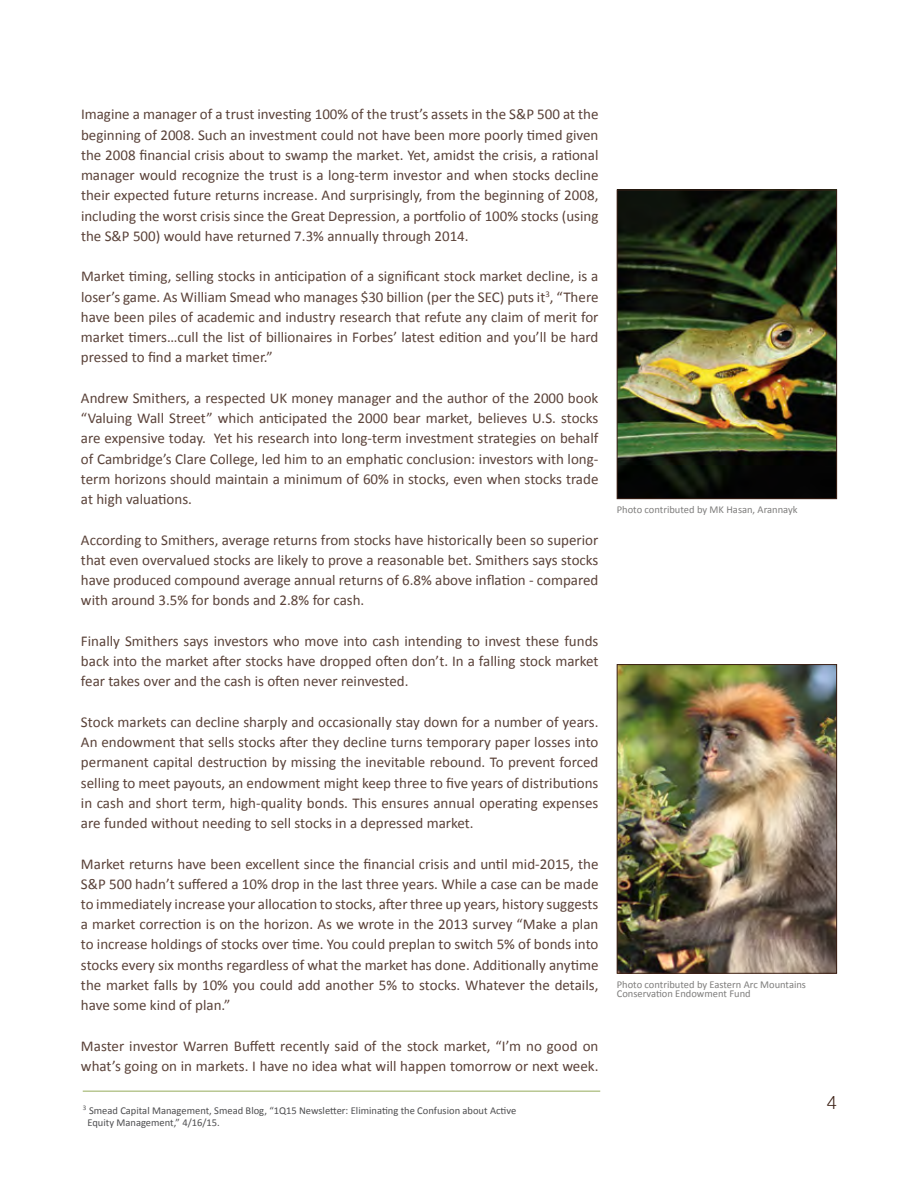
<style>
.page{position:relative;width:918px;height:1188px;background:#fff}
.page>*{position:absolute;margin:0;border:0;box-sizing:border-box;transform-origin:0 0}
.t1{font:300 18.45px "Helvetica Neue";color:#3d2116}
.t2{font:15px/20.2px "Calibri";color:#5a4239;text-align:justify}
.t3{font:10.5px/12px "Calibri";color:#4d4d4f}
.t4{font:10.5px/9px "Calibri";color:#7e7d7c}
</style>
<div class="page">
<img style="left:619px;top:666px;width:216px;height:306px">
<div style="left:617px;top:664px;width:220px;height:310px;border:1px solid #3d2116"></div>
<img style="left:619px;top:192px;width:216px;height:305px">
<div style="left:617px;top:190px;width:220px;height:309px;border:1px solid #3d2116"></div>
<hr style="left:83px;top:1091px;width:517px;height:1px;background:#96ab5c">
<p class="t2" style="left:81px;top:104px;width:519px">Imagine a manager of a trust investing 100% of the trust’s assets in the S&amp;P 500 at the beginning of 2008. Such an investment could not have been more poorly timed given the 2008 financial crisis about to swamp the market. Yet, amidst the crisis, a rational manager would recognize the trust is a long-term investor and when stocks decline their expected future returns increase. And surprisingly, from the beginning of 2008, including the worst crisis since the Great Depression, a portfolio of 100% stocks (using the S&amp;P 500) would have returned 7.3% annually through 2014.</p>
<p class="t2" style="left:81px;top:266px;width:519px">Market timing, selling stocks in anticipation of a significant stock market decline, is a loser’s game. As William Smead who manages $30 billion (per the SEC) puts it<sup>3</sup>, “There have been piles of academic and industry research that refute any claim of merit for market timers…cull the list of billionaires in Forbes’ latest edition and you’ll be hard pressed to find a market timer.”</p>
<p class="t2" style="left:81px;top:388px;width:519px">Andrew Smithers, a respected UK money manager and the author of the 2000 book “Valuing Wall Street” which anticipated the 2000 bear market, believes U.S. stocks are expensive today. Yet his research into long-term investment strategies on behalf of Cambridge’s Clare College, led him to an emphatic conclusion: investors with long&shy;term horizons should maintain a minimum of 60% in stocks, even when stocks trade at high valuations.</p>
<p class="t2" style="left:81px;top:529px;width:519px">According to Smithers, average returns from stocks have historically been so superior that even overvalued stocks are likely to prove a reasonable bet. Smithers says stocks have produced compound average annual returns of 6.8% above inflation - compared with around 3.5% for bonds and 2.8% for cash.</p>
<p class="t2" style="left:81px;top:631px;width:519px">Finally Smithers says investors who move into cash intending to invest these funds back into the market after stocks have dropped often don’t. In a falling stock market fear takes over and the cash is often never reinvested.</p>
<p class="t2" style="left:81px;top:712px;width:519px">Stock markets can decline sharply and occasionally stay down for a number of years.<br>An endowment that sells stocks after they decline turns temporary paper losses into permanent capital destruction by missing the inevitable rebound. To prevent forced selling to meet payouts, an endowment might keep three to five years of distributions in cash and short term, high-quality bonds. This ensures annual operating expenses are funded without needing to sell stocks in a depressed market.</p>
<p class="t2" style="left:81px;top:853px;width:519px">Market returns have been excellent since the financial crisis and until mid-2015, the S&amp;P 500 hadn’t suffered a 10% drop in the last three years. While a case can be made to immediately increase your allocation to stocks, after three up years, history suggests a market correction is on the horizon. As we wrote in the 2013 survey “Make a plan to increase holdings of stocks over time. You could preplan to switch 5% of bonds into stocks every six months regardless of what the market has done. Additionally anytime the market falls by 10% you could add another 5% to stocks. Whatever the details, have some kind of plan.”</p>
<p class="t2" style="left:81px;top:1036px;width:519px">Master investor Warren Buffett recently said of the stock market, “I’m no good on what’s going on in markets. I have no idea what will happen tomorrow or next week.</p>
<p class="t3" style="left:87px;top:1104px;width:430px;text-indent:-5px"><sup>3</sup> Smead Capital Management, Smead Blog, “1Q15 Newsletter: Eliminating the Confusion about Active<br>Equity Management,” 4/16/15.</p>
<p class="t4" style="left:617px;top:505px;width:182px">Photo contributed by MK Hasan, Arannayk</p>
<p class="t4" style="left:617px;top:980px;width:191px">Photo contributed by Eastern Arc Mountains<br>Conservation Endowment Fund</p>
<p class="t1" style="left:827px;top:1088px;width:12px">4</p>
</div>
